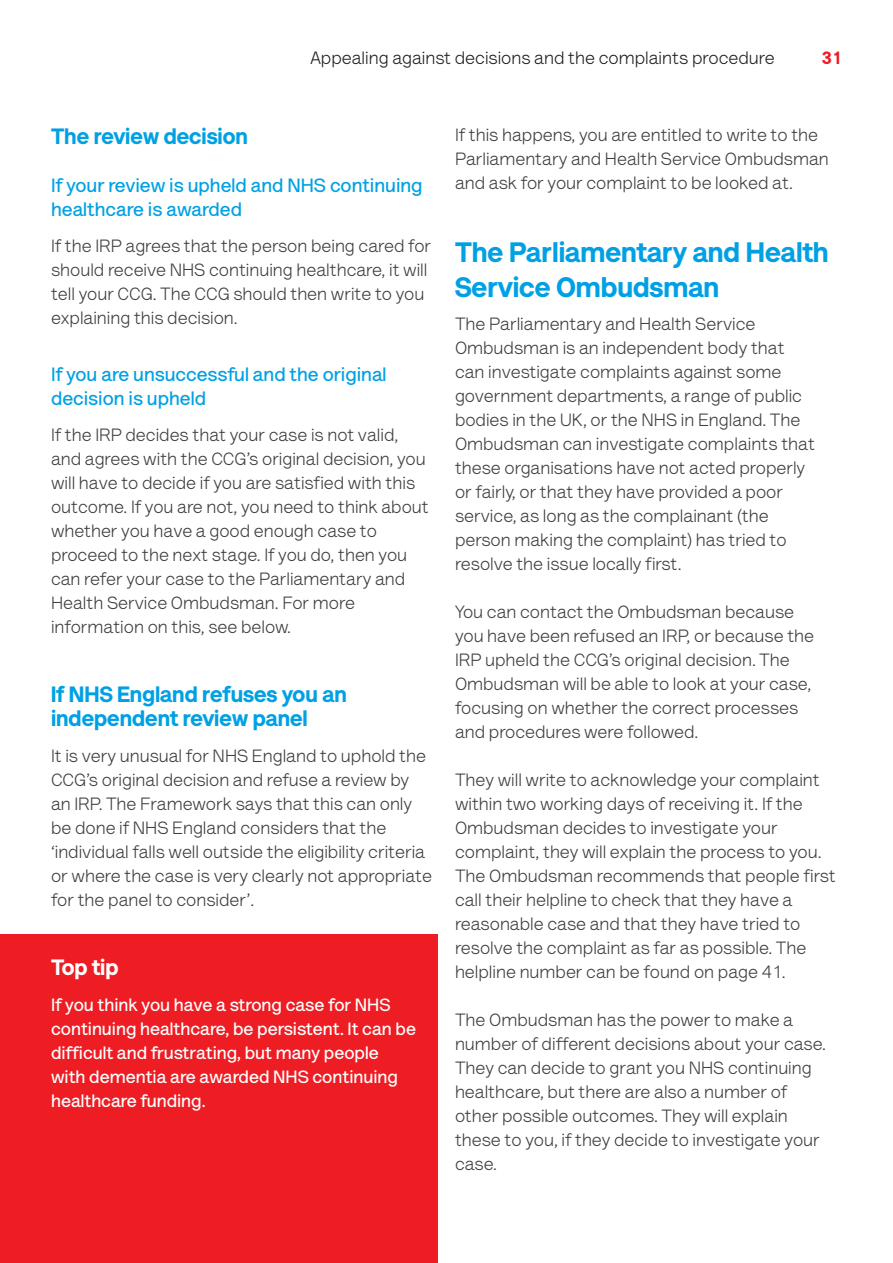
<style>
.page{position:relative;width:893px;height:1263px;background:#fff}
.page>*{position:absolute;margin:0;border:0;box-sizing:border-box;transform-origin:0 0}
.t1{font:900 28.5px/34.5px "AS Lettera Text";color:#00a1e4}
.t2{font:900 22.5px/24px "AS Lettera Text";color:#00a1e4}
.t3{font:900 22.5px "AS Lettera Text";color:#fff}
.t4{font:700 19.5px/24px "AS Lettera Text";color:#00a1e4}
.t5{font:18px/24px "AS Lettera Text";color:#3e3e3f}
.t6{font:700 18px/24px "AS Lettera Text";color:#fff}
.t7{font:18px "AS Lettera Text";color:#231f20}
.t8{font:900 18px "AS Lettera Text";color:#ee1d23}
</style>
<div class="page">
<div style="left:1px;top:935px;width:437px;height:328px;background:#ee1d23"></div>
<p class="t7" style="left:310px;top:52px;width:466px">Appealing against decisions and the complaints procedure</p>
<p class="t8" style="left:822px;top:52px;width:22px">31</p>
<p class="t2" style="left:51px;top:126px;width:198px">The review decision</p>
<p class="t4" style="left:51px;top:175px;width:373px">If your review is upheld and NHS continuing healthcare is awarded</p>
<p class="t5" style="left:51px;top:235px;width:382px">If the IRP agrees that the person being cared for should receive NHS continuing healthcare, it will tell your CCG. The CCG should then write to you explaining this decision.</p>
<p class="t4" style="left:51px;top:364px;width:337px">If you are unsuccessful and the original decision is upheld</p>
<p class="t5" style="left:51px;top:424px;width:379px">If the IRP decides that your case is not valid, and agrees with the CCG’s original decision, you will have to decide if you are satisfied with this outcome. If you are not, you need to think about whether you have a good enough case to proceed to the next stage. If you do, then you can refer your case to the Parliamentary and Health Service Ombudsman. For more information on this, see below.</p>
<p class="t2" style="left:51px;top:684px;width:297px">If NHS England refuses you an independent review panel</p>
<p class="t5" style="left:51px;top:745px;width:382px">It is very unusual for NHS England to uphold the CCG’s original decision and refuse a review by an IRP. The Framework says that this can only be done if NHS England considers that the ‘individual falls well outside the eligibility criteria or where the case is very clearly not appropriate for the panel to consider’.</p>
<p class="t3" style="left:51px;top:959px;width:69px">Top tip</p>
<p class="t6" style="left:51px;top:994px;width:366px">If you think you have a strong case for NHS continuing healthcare, be persistent. It can be difficult and frustrating, but many people with dementia are awarded NHS continuing healthcare funding.</p>
<p class="t5" style="left:455px;top:124px;width:375px">If this happens, you are entitled to write to the<br>Parliamentary and Health Service Ombudsman and ask for your complaint to be looked at.</p>
<h1 class="t1" style="left:455px;top:238px;width:375px">The Parliamentary and Health<br>Service Ombudsman</h1>
<p class="t5" style="left:455px;top:313px;width:361px">The Parliamentary and Health Service Ombudsman is an independent body that can investigate complaints against some government departments, a range of public bodies in the UK, or the NHS in England. The Ombudsman can investigate complaints that these organisations have not acted properly or fairly, or that they have provided a poor service, as long as the complainant (the person making the complaint) has tried to resolve the issue locally first.</p>
<p class="t5" style="left:455px;top:601px;width:361px">You can contact the Ombudsman because you have been refused an IRP, or because the IRP upheld the CCG’s original decision. The Ombudsman will be able to look at your case, focusing on whether the correct processes and procedures were followed.</p>
<p class="t5" style="left:455px;top:769px;width:382px">They will write to acknowledge your complaint within two working days of receiving it. If the Ombudsman decides to investigate your complaint, they will explain the process to you.<br>The Ombudsman recommends that people first call their helpline to check that they have a reasonable case and that they have tried to resolve the complaint as far as possible. The helpline number can be found on page 41.</p>
<p class="t5" style="left:455px;top:1009px;width:373px">The Ombudsman has the power to make a number of different decisions about your case.<br>They can decide to grant you NHS continuing healthcare, but there are also a number of other possible outcomes. They will explain these to you, if they decide to investigate your case.</p>
</div>
